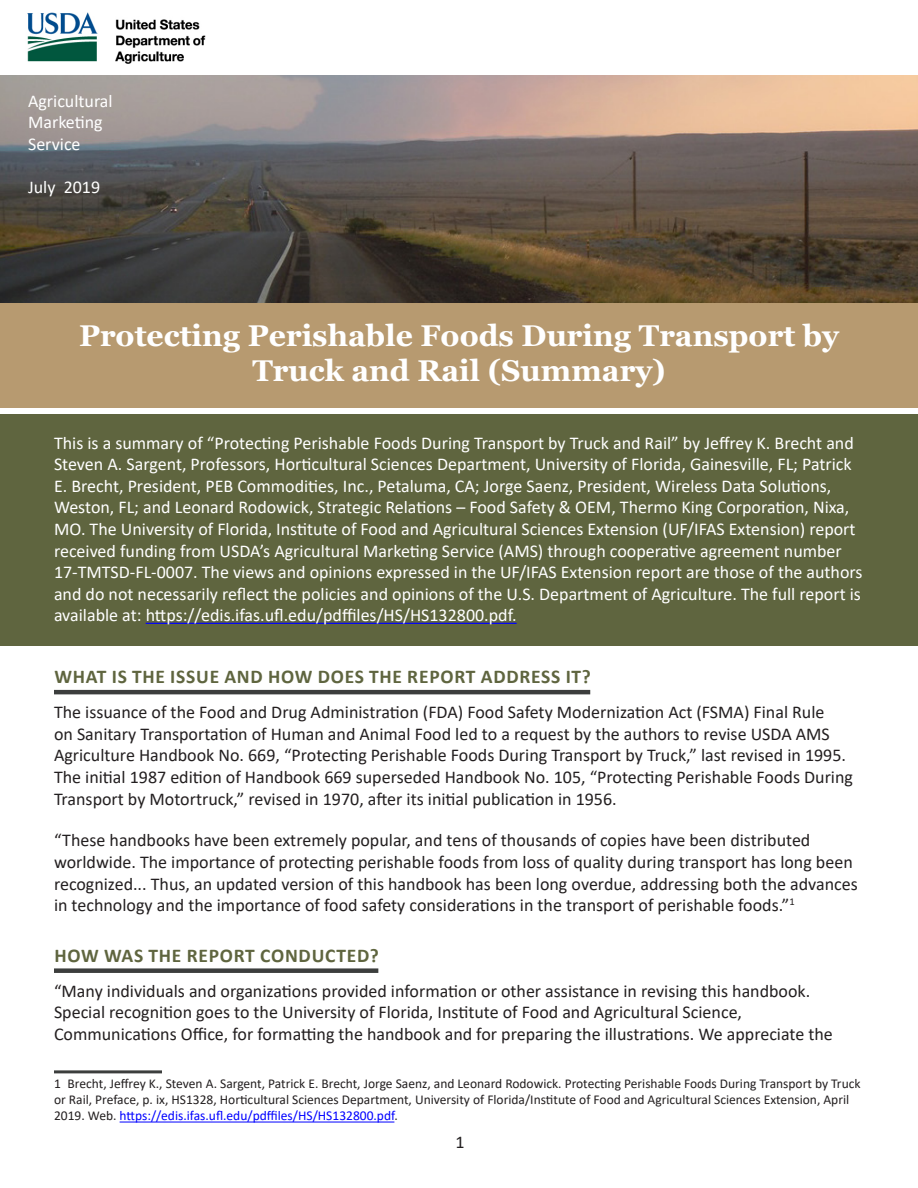
<style>
.page{position:relative;width:918px;height:1188px;background:#fff}
.page>*{position:absolute;margin:0;border:0;box-sizing:border-box;transform-origin:0 0}
.Heading_1{font:700 30px/34.5px "Georgia";color:#fff;text-align:center}
.Heading_2{font:700 19.5px "Calibri";letter-spacing:.04em;color:#5f653f}
.t1{font:18px/21.6px "Calibri";color:#231f20}
.Intro_paragraph{font:18px/21.6px "Calibri";color:#fff}
.AMS_and_date{font:18px "Calibri";color:#fff}
.footnotes{font:13.5px/16.2px "Calibri";color:#231f20}
.s1{color:#00f}
</style>
<div class="page">
<img style="left:27px;top:12px;width:179px;height:52px">
<img style="left:0;top:75px;width:918px;height:228px">
<div style="left:0;top:303px;width:918px;height:105px;background:#b79a70"></div>
<hr style="left:54px;top:690px;width:536px;height:4px;background:#3c3e3d">
<div style="left:54px;top:968px;width:324px;height:5px;background:#3c3e3d"></div>
<hr style="left:54px;top:1070px;width:108px;height:3px;background:#3c3e3d">
<hr style="left:120px;top:1122px;width:274px;height:1px;background:#00f">
<div style="left:0;top:415px;width:918px;height:231px;background:#5f653f"></div>
<hr style="left:146px;top:623px;width:371px;height:1px;background:#00f">
<p class="AMS_and_date" style="left:28px;top:88px;width:86px">Agricultural</p>
<p class="AMS_and_date" style="left:28px;top:110px;width:76px">Marketing</p>
<p class="AMS_and_date" style="left:28px;top:132px;width:54px">Service</p>
<p class="AMS_and_date" style="left:28px;top:175px;width:74px">July 2019</p>
<h1 class="Heading_1" style="left:79px;top:319px;width:762px">Protecting Perishable Foods During Transport by<br>Truck and Rail (Summary)</h1>
<p class="Intro_paragraph" style="left:54px;top:431px;width:810px">This is a summary of “Protecting Perishable Foods During Transport by Truck and Rail” by Jeffrey K. Brecht and Steven A. Sargent, Professors, Horticultural Sciences Department, University of Florida, Gainesville, FL; Patrick E. Brecht, President, PEB Commodities, Inc., Petaluma, CA; Jorge Saenz, President, Wireless Data Solutions, Weston, FL; and Leonard Rodowick, Strategic Relations – Food Safety &amp; OEM, Thermo King Corporation, Nixa, MO. The University of Florida, Institute of Food and Agricultural Sciences Extension (UF/IFAS Extension) report received funding from USDA’s Agricultural Marketing Service (AMS) through cooperative agreement number 17-TMTSD-FL-0007. The views and opinions expressed in the UF/IFAS Extension report are those of the authors and do not necessarily reflect the policies and opinions of the U.S. Department of Agriculture. The full report is available at: https://edis.ifas.ufl.edu/pdffiles/HS/HS132800.pdf.</p>
<h2 class="Heading_2" style="left:54px;top:663px;width:538px">WHAT IS THE ISSUE AND HOW DOES THE REPORT ADDRESS IT?</h2>
<p class="t1" style="left:54px;top:701px;width:801px">The issuance of the Food and Drug Administration (FDA) Food Safety Modernization Act (FSMA) Final Rule<br>on Sanitary Transportation of Human and Animal Food led to a request by the authors to revise USDA AMS Agriculture Handbook No. 669, “Protecting Perishable Foods During Transport by Truck,” last revised in 1995.<br>The initial 1987 edition of Handbook 669 superseded Handbook No. 105, “Protecting Perishable Foods During Transport by Motortruck,” revised in 1970, after its initial publication in 1956.</p>
<p class="t1" style="left:54px;top:829px;width:805px">“These handbooks have been extremely popular, and tens of thousands of copies have been distributed worldwide. The importance of protecting perishable foods from loss of quality during transport has long been recognized... Thus, an updated version of this handbook has been long overdue, addressing both the advances in technology and the importance of food safety considerations in the transport of perishable foods.”<sup>1</sup></p>
<h2 class="Heading_2" style="left:54px;top:941px;width:326px">HOW WAS THE REPORT CONDUCTED?</h2>
<p class="t1" style="left:54px;top:980px;width:780px">“Many individuals and organizations provided information or other assistance in revising this handbook.<br>Special recognition goes to the University of Florida, Institute of Food and Agricultural Science,<br>Communications Office, for formatting the handbook and for preparing the illustrations. We appreciate the</p>
<p class="footnotes" style="left:54px;top:1075px;width:808px">1 Brecht, Jeffrey K., Steven A. Sargent, Patrick E. Brecht, Jorge Saenz, and Leonard Rodowick. Protecting Perishable Foods During Transport by Truck or Rail, Preface, p. ix, HS1328, Horticultural Sciences Department, University of Florida/Institute of Food and Agricultural Sciences Extension, April<br>2019. Web. <span class="s1">https://edis.ifas.ufl.edu/pdffiles/HS/HS132800.pdf</span>.</p>
<p class="t1" style="left:456px;top:1130px;width:11px">1</p>
</div>
